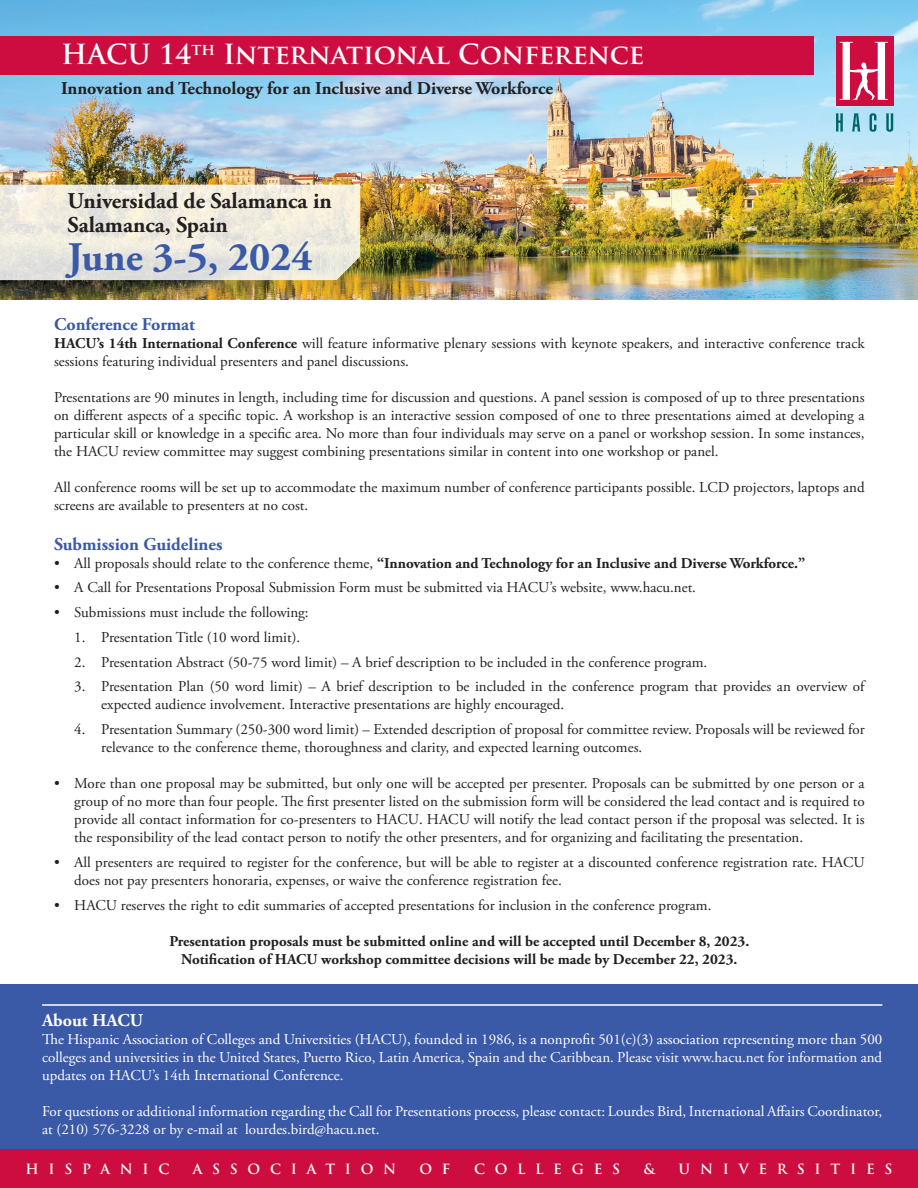
<style>
.page{position:relative;width:918px;height:1188px;background:#fff}
.page>*{position:absolute;margin:0;border:0;box-sizing:border-box;transform-origin:0 0}
.t1{font:700 40.5px "Adobe Garamond Pro";color:#3a59a7}
.t2{font:700 27px "Trajan Pro";color:#fff}
.t3{font:700 22.5px/24px "Adobe Garamond Pro";color:#231f20}
.t4{font:700 18px "Adobe Garamond Pro";color:#231f20}
.t5{font:700 18px "Adobe Garamond Pro";color:#3a59a7}
.t6{font:700 18px "Adobe Garamond Pro";color:#fff}
.t7{font:15px/18px "Adobe Garamond Pro";color:#231f20}
.t8{font:15px/18px "Adobe Garamond Pro";color:#fff;text-align:justify}
.t9{font:700 15px/18px "Adobe Garamond Pro";color:#231f20;text-align:center}
.t10{font:700 13.8px "Trajan Pro";letter-spacing:.71em;color:#fff}
.s1{font-weight:700}
.s2{font-weight:400}
</style>
<div class="page">
<div style="left:0;top:985px;width:918px;height:164px;background:#3a59a7"></div>
<div style="left:0;top:1149px;width:918px;height:39px;background:#cd0d40"></div>
<img style="left:0;top:0;width:918px;height:299px">
<div style="left:0;top:36px;width:814px;height:38px;background:#cd0d40"></div>
<svg style="left:0;top:185px;width:360px;height:95px;background:#ece8dd"></svg>
<div style="left:836px;top:36px;width:57px;height:70px;background:#cd0d40"></div>
<svg style="left:840px;top:42px;width:48px;height:58px"></svg>
<svg style="left:836px;top:113px;width:7px;height:18px"></svg>
<svg style="left:852px;top:113px;width:9px;height:18px"></svg>
<svg style="left:870px;top:113px;width:7px;height:19px"></svg>
<svg style="left:886px;top:113px;width:8px;height:19px"></svg>
<hr style="left:42px;top:1004px;width:840px;height:2px;background:#fff">
<h2 class="t2" style="left:61px;top:38px;width:585px">HACU 14<sup>th</sup> International Conference</h2>
<p class="t4" style="left:61px;top:77px;width:494px">Innovation and Technology for an Inclusive and Diverse Workforce</p>
<h3 class="t3" style="left:68px;top:190px;width:266px">Universidad de Salamanca in<br>Salamanca, Spain</h3>
<h1 class="t1" style="left:68px;top:233px;width:246px">June 3-5, 2024</h1>
<p class="t5" style="left:54px;top:314px;width:143px">Conference Format</p>
<p class="t7" style="left:54px;top:335px;width:812px"><span class="s1">HACU’s 14th International Conference</span> will feature informative plenary sessions with keynote speakers, and interactive conference track sessions featuring individual presenters and panel discussions.</p>
<p class="t7" style="left:54px;top:389px;width:812px;text-align:justify">Presentations are 90 minutes in length, including time for discussion and questions. A panel session is composed of up to three presentations on different aspects of a specific topic. A workshop is an interactive session composed of one to three presentations aimed at developing a particular skill or knowledge in a specific area. No more than four individuals may serve on a panel or workshop session. In some instances, the HACU review committee may suggest combining presentations similar in content into one workshop or panel.</p>
<p class="t7" style="left:54px;top:479px;width:812px">All conference rooms will be set up to accommodate the maximum number of conference participants possible. LCD projectors, laptops and screens are available to presenters at no cost.</p>
<p class="t5" style="left:54px;top:533px;width:170px">Submission Guidelines</p>
<p class="t9" style="left:54px;top:554px;width:753px"><span class="s2">• All proposals should relate to the conference theme,</span> “Innovation and Technology for an Inclusive and Diverse Workforce.”</p>
<p class="t7" style="left:54px;top:579px;width:644px">• A Call for Presentations Proposal Submission Form must be submitted via HACU’s website, www.hacu.net.</p>
<p class="t7" style="left:54px;top:604px;width:256px">• Submissions must include the following:</p>
<p class="t7" style="left:74px;top:629px;width:228px">1. Presentation Title (10 word limit).</p>
<p class="t7" style="left:74px;top:653px;width:635px">2. Presentation Abstract (50-75 word limit) – A brief description to be included in the conference program.</p>
<p class="t7" style="left:101px;top:678px;width:765px;text-indent:-27px">3. Presentation Plan (50 word limit) – A brief description to be included in the conference program that provides an overview of expected audience involvement. Interactive presentations are highly encouraged.</p>
<p class="t7" style="left:101px;top:721px;width:765px;text-indent:-27px">4. Presentation Summary (250-300 word limit) – Extended description of proposal for committee review. Proposals will be reviewed for relevance to the conference theme, thoroughness and clarity, and expected learning outcomes.</p>
<p class="t7" style="left:74px;top:775px;width:792px;text-align:justify;text-indent:-20px">• More than one proposal may be submitted, but only one will be accepted per presenter. Proposals can be submitted by one person or a group of no more than four people. The first presenter listed on the submission form will be considered the lead contact and is required to provide all contact information for co-presenters to HACU. HACU will notify the lead contact person if the proposal was selected. It is the responsibility of the lead contact person to notify the other presenters, and for organizing and facilitating the presentation.</p>
<p class="t7" style="left:74px;top:854px;width:792px;text-indent:-20px">• All presenters are required to register for the conference, but will be able to register at a discounted conference registration rate. HACU does not pay presenters honoraria, expenses, or waive the conference registration fee.</p>
<p class="t7" style="left:54px;top:896px;width:659px">• HACU reserves the right to edit summaries of accepted presentations for inclusion in the conference program.</p>
<p class="t9" style="left:169px;top:932px;width:581px">Presentation proposals must be submitted online and will be accepted until December 8, 2023.<br>Notification of HACU workshop committee decisions will be made by December 22, 2023.</p>
<p class="t6" style="left:42px;top:1010px;width:102px">About HACU</p>
<p class="t8" style="left:42px;top:1031px;width:842px">The Hispanic Association of Colleges and Universities (HACU), founded in 1986, is a nonprofit 501(c)(3) association representing more than 500 colleges and universities in the United States, Puerto Rico, Latin America, Spain and the Caribbean. Please visit www.hacu.net for information and updates on HACU’s 14th International Conference.</p>
<p class="t8" style="left:42px;top:1103px;width:842px">For questions or additional information regarding the Call for Presentations process, please contact: Lourdes Bird, International Affairs Coordinator, at (210) 576-3228 or by e-mail at lourdes.bird@hacu.net.</p>
<p class="t10" style="left:25px;top:1160px;width:145px">HISPANIC</p>
<p class="t10" style="left:193px;top:1160px;width:205px">ASSOCIATION</p>
<p class="t10" style="left:420px;top:1160px;width:32px">O F</p>
<p class="t10" style="left:474px;top:1160px;width:148px">COLLEGES</p>
<p class="t10" style="left:644px;top:1160px;width:13px">&amp;</p>
<p class="t10" style="left:679px;top:1160px;width:215px">UNIVERSITIES</p>
</div>
